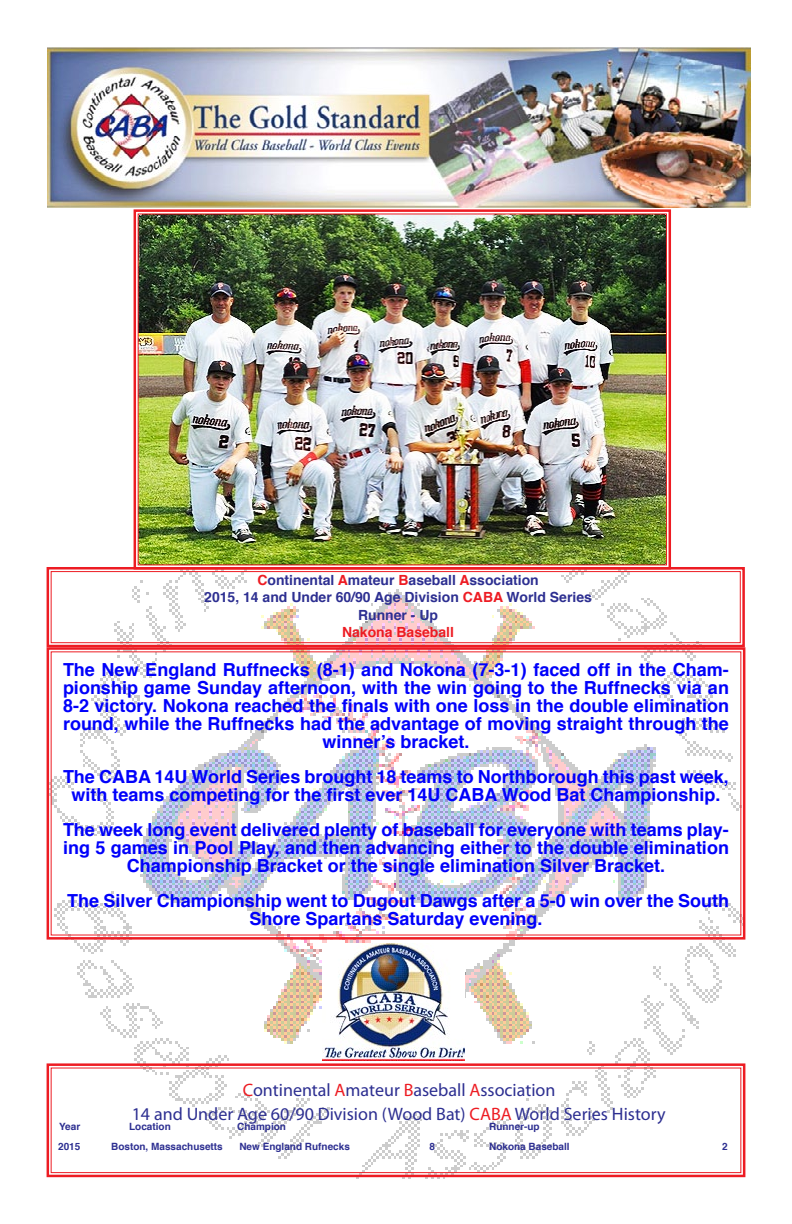
<style>
.page{position:relative;width:792px;height:1224px;background:#fff}
.page>*{position:absolute;margin:0;border:0;box-sizing:border-box;transform-origin:0 0}
.t1{font:700 18px/18px "Helvetica";color:#0000fb;text-align:center}
.t2{font:18px/24px "Myriad Pro";color:#2d2f91;text-align:center}
.t3{font:700 14px/17.4px "Helvetica";color:#2d2f91;text-align:center}
.t4{font:700 14px "Helvetica";color:#ed1c23}
.t5{font:700 10px "Helvetica";color:#2d2f91}
.s1{color:#ed1c23}
</style>
<div class="page">
<img style="left:74px;top:941px;width:662px;height:121px">
<img style="left:323px;top:943px;width:142px;height:117px">
<img style="left:48px;top:47px;width:703px;height:160px">
<img style="left:133px;top:209px;width:538px;height:357px">
<svg style="left:46px;top:566px;width:699px;height:80px"></svg>
<div style="left:51px;top:571px;width:690px;height:72px;border:1px solid #ed1c23"></div>
<svg style="left:46px;top:646px;width:700px;height:295px"></svg>
<svg style="left:46px;top:1062px;width:700px;height:116px"></svg>
<div style="left:51px;top:1068px;width:690px;height:105px;border:1px solid #ed1c23"></div>
<p class="t3" style="left:204px;top:572px;width:389px"><span class="s1">C</span>ontinental <span class="s1">A</span>mateur <span class="s1">B</span>aseball <span class="s1">A</span>ssociation<br>2015, 14 and Under 60/90 Age Division <span class="s1">CABA</span> World Series<br>Runner - Up</p>
<p class="t4" style="left:342px;top:620px;width:114px">Nakona Baseball</p>
<p class="t1" style="left:63px;top:661px;width:668px">The New England Ruffnecks (8-1) and Nokona (7-3-1) faced off in the Cham&shy;pionship game Sunday afternoon, with the win going to the Ruffnecks via an 8-2 victory. Nokona reached the finals with one loss in the double elimination round, while the Ruffnecks had the advantage of moving straight through the winner’s bracket.</p>
<p class="t1" style="left:63px;top:768px;width:667px">The CABA 14U World Series brought 18 teams to Northborough this past week, with teams competing for the first ever 14U CABA Wood Bat Championship.</p>
<p class="t1" style="left:63px;top:821px;width:667px">The week long event delivered plenty of baseball for everyone with teams play&shy;ing 5 games in Pool Play, and then advancing either to the double elimination<br>Championship Bracket or the single elimination Silver Bracket.</p>
<p class="t1" style="left:67px;top:892px;width:663px">The Silver Championship went to Dugout Dawgs after a 5-0 win over the South<br>Shore Spartans Saturday evening.</p>
<p class="t2" style="left:132px;top:1078px;width:535px"><span class="s1">C</span>ontinental <span class="s1">A</span>mateur <span class="s1">B</span>aseball <span class="s1">A</span>ssociation<br>14 and Under Age 60/90 Division (Wood Bat) <span class="s1">CABA</span> World Series History</p>
<p class="t5" style="left:59px;top:1119px;width:23px">Year</p>
<p class="t5" style="left:129px;top:1119px;width:43px">Location</p>
<p class="t5" style="left:237px;top:1119px;width:50px">Champion</p>
<p class="t5" style="left:489px;top:1119px;width:52px">Runner-up</p>
<p class="t5" style="left:58px;top:1139px;width:24px">2015</p>
<p class="t5" style="left:111px;top:1139px;width:113px">Boston, Massachusetts</p>
<p class="t5" style="left:239px;top:1139px;width:112px">New England Rufnecks</p>
<p class="t5" style="left:430px;top:1139px;width:7px">8</p>
<p class="t5" style="left:489px;top:1139px;width:82px">Nokona Baseball</p>
<p class="t5" style="left:722px;top:1139px;width:7px">2</p>
</div>
